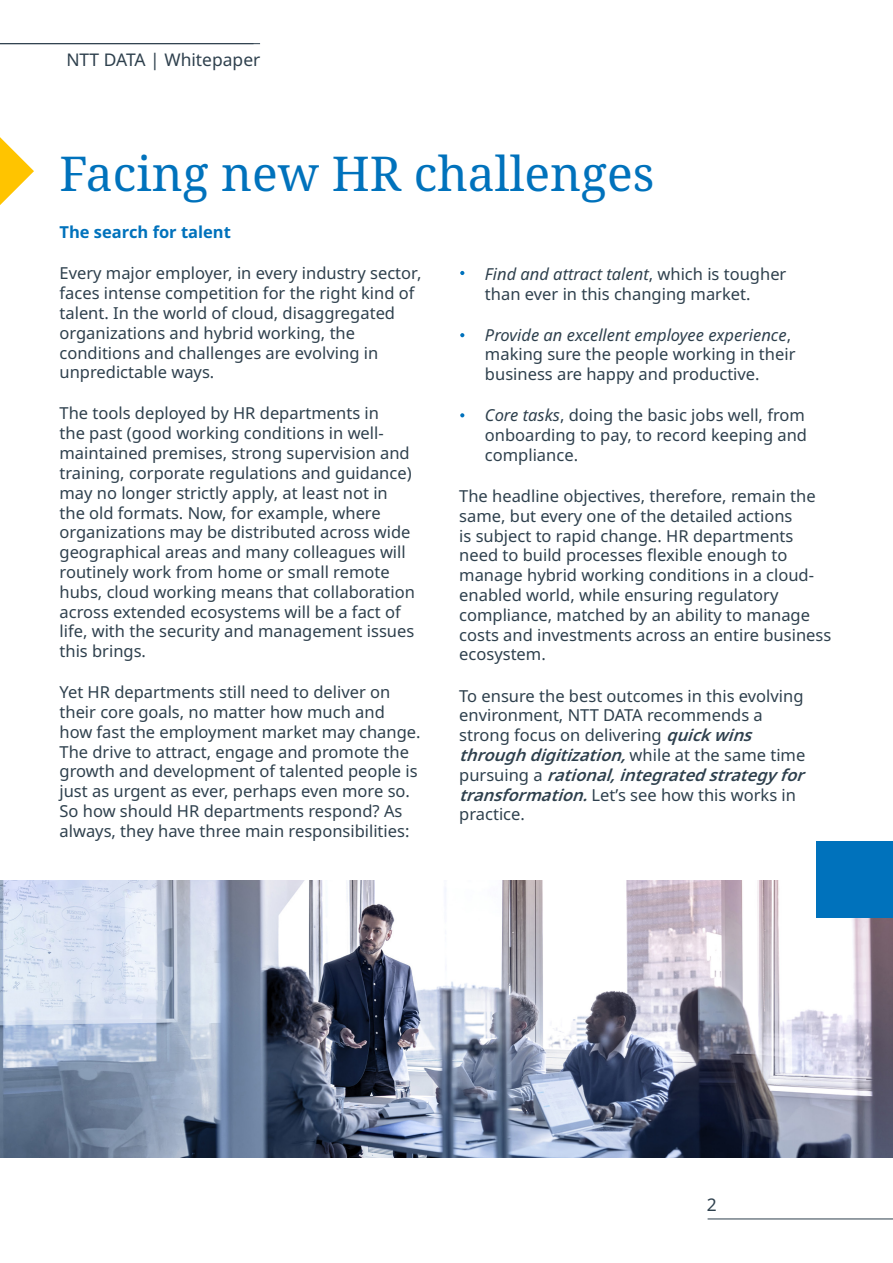
<style>
.page{position:relative;width:893px;height:1263px;background:#fff}
.page>*{position:absolute;margin:0;border:0;box-sizing:border-box;transform-origin:0 0}
.t1{font:48px "Noto Serif";color:#0072bc}
.t2{font:17.4px "Noto Sans";color:#2e404d}
.t3{font:16.5px/19.8px "Noto Sans";color:#2e404d}
.t4{font:700 16.5px "Noto Sans";color:#0072bc}
.s1{font-style:italic}
.s2{font-weight:600;font-style:italic}
</style>
<div class="page">
<hr style="left:0;top:43px;width:260px;height:1px;background:#2e404d">
<hr style="left:708px;top:1219px;width:185px;height:1px;background:#2e404d">
<img style="left:0;top:880px;width:893px;height:277px">
<div style="left:816px;top:841px;width:77px;height:76px;background:#0072bc"></div>
<svg style="left:0;top:137px;width:34px;height:68px"></svg>
<svg style="left:460px;top:271px;width:4px;height:4px"></svg>
<svg style="left:460px;top:413px;width:4px;height:4px"></svg>
<svg style="left:460px;top:333px;width:4px;height:4px"></svg>
<p class="t2" style="left:66px;top:48px;width:196px">NTT DATA | Whitepaper</p>
<p class="t1" style="left:60px;top:141px;width:596px">Facing new HR challenges</p>
<p class="t4" style="left:60px;top:221px;width:173px">The search for talent</p>
<p class="t3" style="left:60px;top:264px;width:363px">Every major employer, in every industry sector, faces intense competition for the right kind of talent. In the world of cloud, disaggregated organizations and hybrid working, the conditions and challenges are evolving in unpredictable ways.</p>
<p class="t3" style="left:60px;top:404px;width:357px">The tools deployed by HR departments in<br>the past (good working conditions in well&shy;maintained premises, strong supervision and training, corporate regulations and guidance) may no longer strictly apply, at least not in the old formats. Now, for example, where organizations may be distributed across wide geographical areas and many colleagues will routinely work from home or small remote hubs, cloud working means that collaboration across extended ecosystems will be a fact of life, with the security and management issues this brings.</p>
<p class="t3" style="left:60px;top:683px;width:363px">Yet HR departments still need to deliver on their core goals, no matter how much and how fast the employment market may change.<br>The drive to attract, engage and promote the growth and development of talented people is just as urgent as ever, perhaps even more so.<br>So how should HR departments respond? As always, they have three main responsibilities:</p>
<p class="t3" style="left:485px;top:264px;width:303px"><span class="s1">Find and attract talent</span>, which is tougher than ever in this changing market.</p>
<p class="t3" style="left:485px;top:325px;width:312px"><span class="s1">Provide an excellent employee experience</span>, making sure the people working in their business are happy and productive.</p>
<p class="t3" style="left:485px;top:406px;width:324px"><span class="s1">Core tasks</span>, doing the basic jobs well, from onboarding to pay, to record keeping and compliance.</p>
<p class="t3" style="left:459px;top:486px;width:374px">The headline objectives, therefore, remain the same, but every one of the detailed actions<br>is subject to rapid change. HR departments need to build processes flexible enough to manage hybrid working conditions in a cloud&shy;enabled world, while ensuring regulatory compliance, matched by an ability to manage costs and investments across an entire business ecosystem.</p>
<p class="t3" style="left:459px;top:686px;width:353px">To ensure the best outcomes in this evolving environment, NTT DATA recommends a strong focus on delivering <span class="s2">quickwins throughdigitization,</span>w h i l e a t t h e s a m e t i m e p u r s u i n g a <span class="s2">rational,integratedstrategyfor transformation.</span>Let’s see how this works in practice.</p>
<p class="t2" style="left:707px;top:1193px;width:11px">2</p>
</div>
